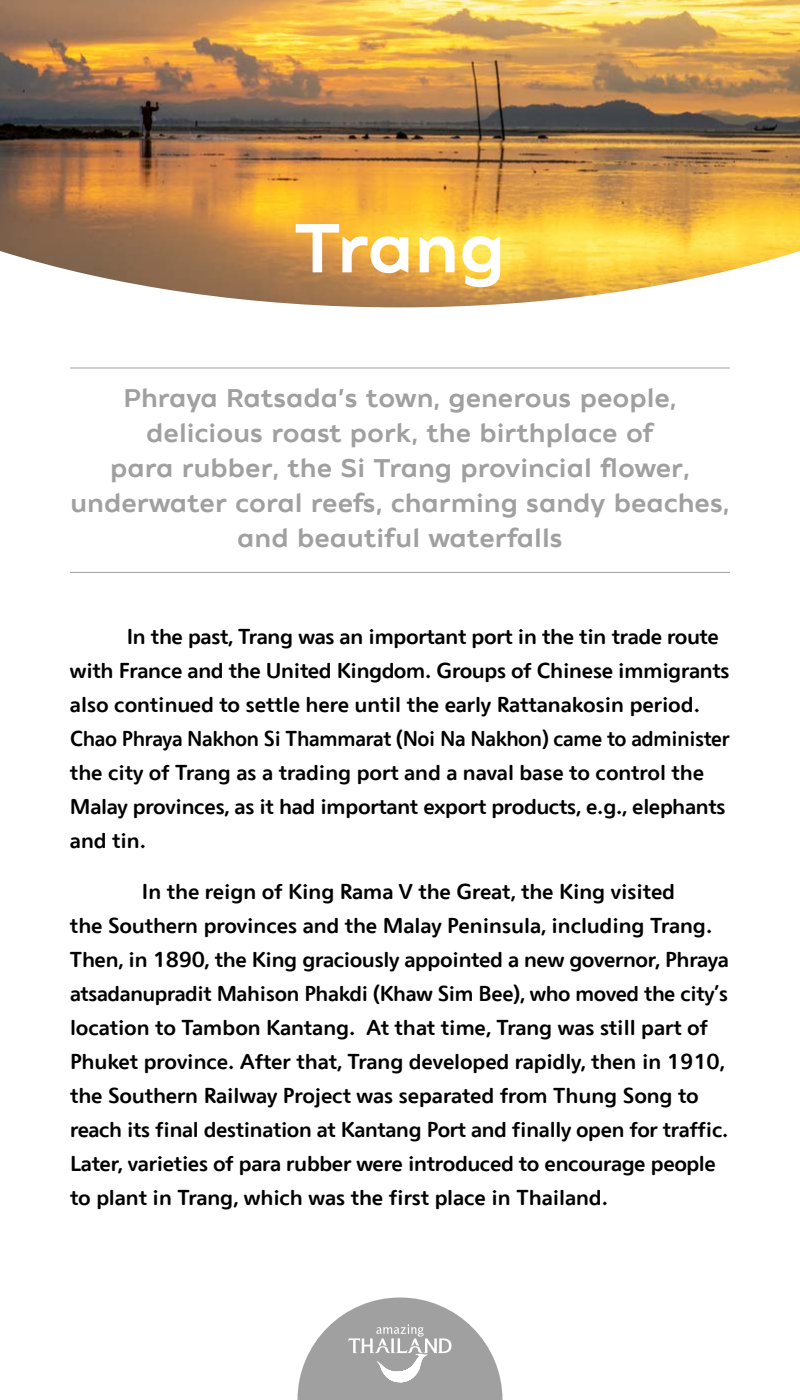
<style>
.page{position:relative;width:800px;height:1400px;background:#fff}
.page>*{position:absolute;margin:0;border:0;box-sizing:border-box;transform-origin:0 0}
.t1{font:700 70px "TAT Sana Chon";letter-spacing:-.01em;color:#fff}
.t2{font:700 26px/35px "TAT Sana Chon";color:#a0a0a0;text-align:center}
.t3{font:700 22px/34px "TAT Sana Suksa";letter-spacing:-.01em;color:#000}
</style>
<div class="page">
<img style="left:0;top:0;width:800px;height:307px">
<hr style="left:70px;top:572px;width:660px;height:1px;background:#a0a0a0">
<hr style="left:70px;top:367px;width:660px;height:1px;background:#a0a0a0">
<svg style="left:298px;top:1298px;width:204px;height:102px"></svg>
<h1 class="t1" style="left:294px;top:192px;width:213px">Trang</h1>
<p class="t2" style="left:70px;top:381px;width:661px">Phraya Ratsada’s town, generous people, delicious roast pork, the birthplace of<br>para rubber, the Si Trang provincial flower, underwater coral reefs, charming sandy beaches, and beautiful waterfalls</p>
<p class="t3" style="left:70px;top:619px;width:661px;text-indent:57px">In the past, Trang was an important port in the tin trade route with France and the United Kingdom. Groups of Chinese immigrants also continued to settle here until the early Rattanakosin period.<br>Chao Phraya Nakhon Si Thammarat (Noi Na Nakhon) came to administer the city of Trang as a trading port and a naval base to control the Malay provinces, as it had important export products, e.g., elephants and tin.</p>
<p class="t3" style="left:70px;top:874px;width:660px;text-indent:72px">In the reign of King Rama V the Great, the King visited<br>the Southern provinces and the Malay Peninsula, including Trang.<br>Then, in 1890, the King graciously appointed a new governor, Phraya atsadanupradit Mahison Phakdi (Khaw Sim Bee), who moved the city’s location to Tambon Kantang. At that time, Trang was still part of Phuket province. After that, Trang developed rapidly, then in 1910, the Southern Railway Project was separated from Thung Song to reach its final destination at Kantang Port and finally open for traffic.<br>Later, varieties of para rubber were introduced to encourage people to plant in Trang, which was the first place in Thailand.</p>
</div>
